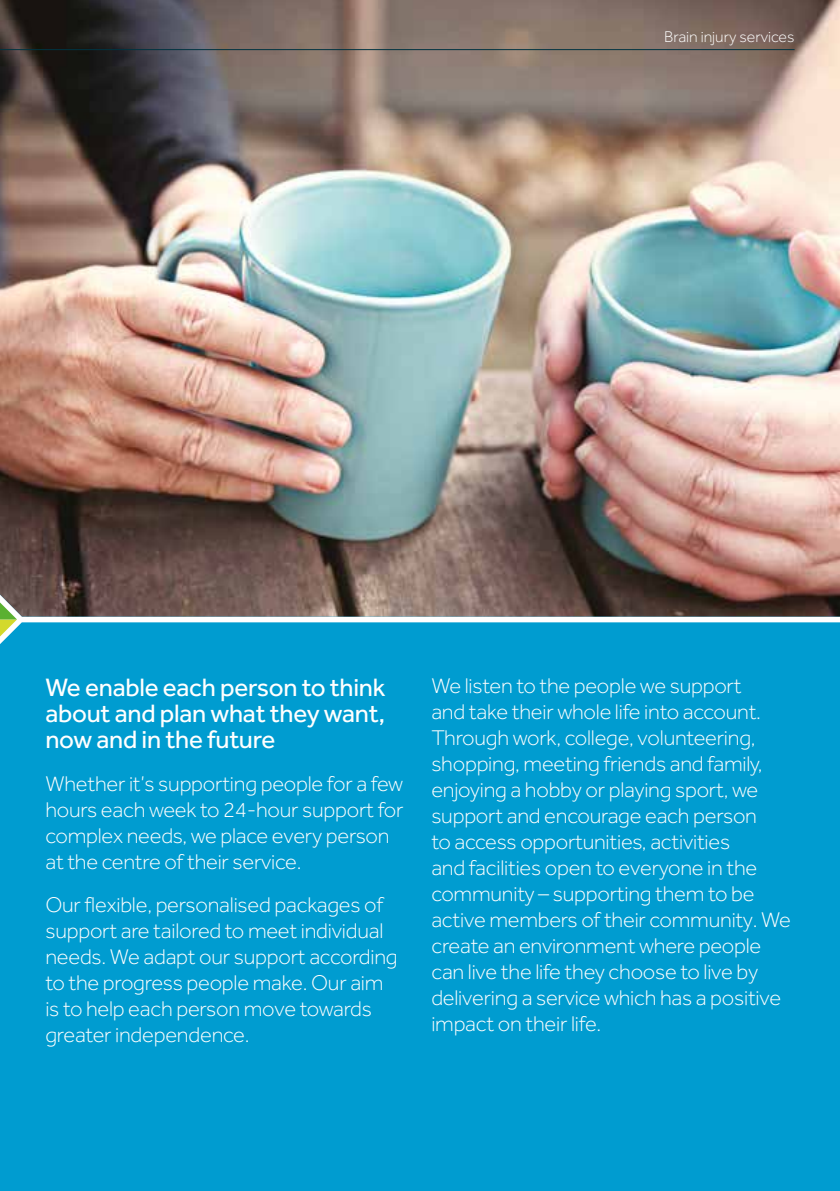
<style>
.page{position:relative;width:840px;height:1191px;background:#fff}
.page>*{position:absolute;margin:0;border:0;box-sizing:border-box;transform-origin:0 0}
.t1{font:26px/26px "Effra";letter-spacing:-.01em;color:#fff;text-align:justify}
.t2{font:300 22px/26px "Effra";letter-spacing:-.01em;color:#fff}
.t3{font:300 16px "Effra";color:#fff}
</style>
<div class="page">
<img style="left:0;top:0;width:839px;height:616px">
<hr style="left:0;top:49px;width:794px;height:1px;background:#003341">
<svg style="left:0;top:602px;width:17px;height:20px"></svg>
<div style="left:0;top:622px;width:839px;height:569px;background:#009cd0"></div>
<p class="t3" style="left:663px;top:28px;width:132px">Brain injury services</p>
<p class="t1" style="left:45px;top:673px;width:341px">We enable each person to think about and plan what they want, now and in the future</p>
<p class="t2" style="left:45px;top:770px;width:359px">Whether it’s supporting people for a few hours each week to 24-hour support for complex needs, we place every person at the centre of their service.</p>
<p class="t2" style="left:45px;top:891px;width:353px">Our flexible, personalised packages of support are tailored to meet individual needs. We adapt our support according to the progress people make. Our aim is to help each person move towards greater independence.</p>
<p class="t2" style="left:431px;top:672px;width:361px">We listen to the people we support<br>and take their whole life into account.<br>Through work, college, volunteering, shopping, meeting friends and family, enjoying a hobby or playing sport, we support and encourage each person<br>to access opportunities, activities<br>and facilities open to everyone in the community – supporting them to be active members of their community. We create an environment where people can live the life they choose to live by delivering a service which has a positive impact on their life.</p>
</div>
